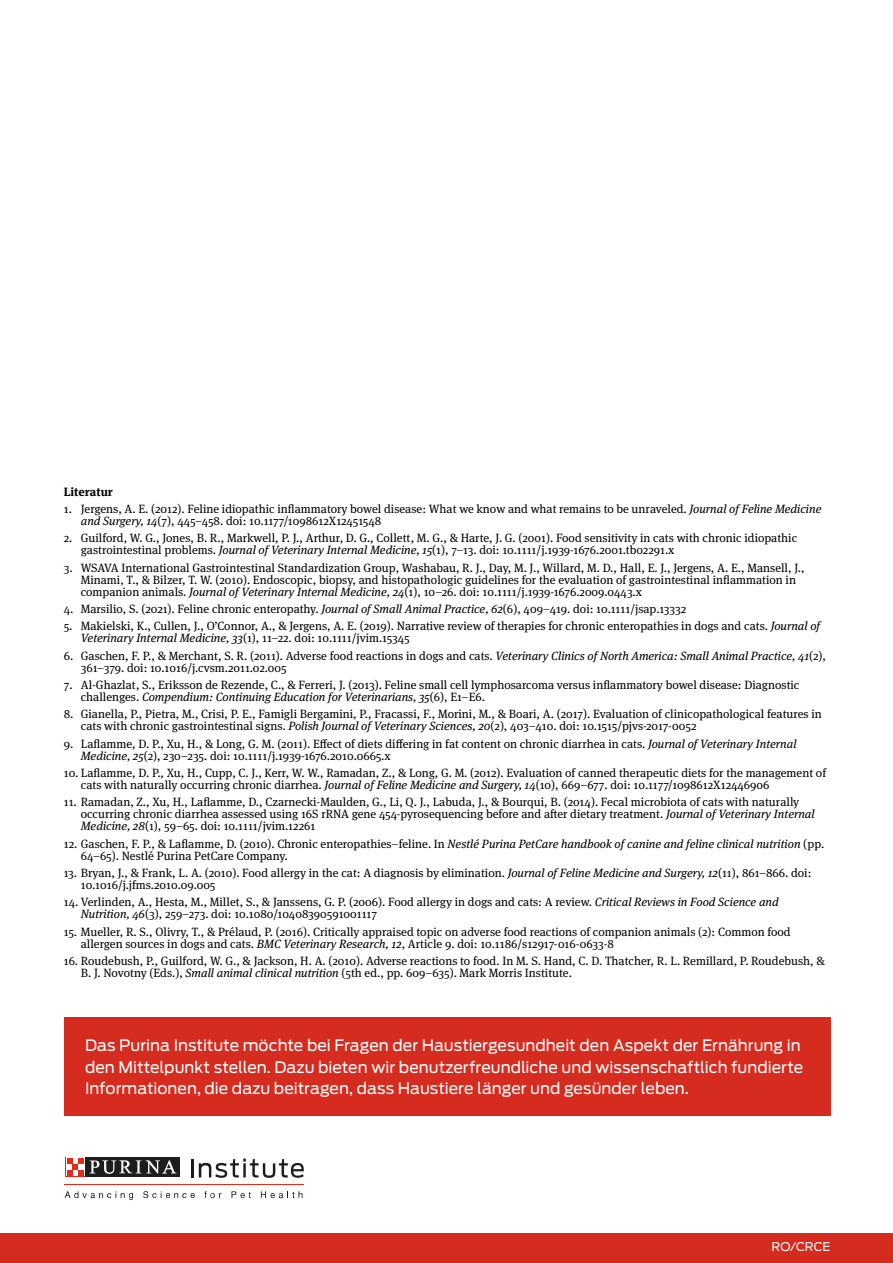
<style>
.page{position:relative;width:893px;height:1263px;background:#fff}
.page>*{position:absolute;margin:0;border:0;box-sizing:border-box;transform-origin:0 0}
.t1{font:15.75px/21.8px "Antenna";color:#fff}
.t2{font:12px/12px "Meta Serif Pro";color:#000}
.t3{font:700 12px "Meta Serif Pro";color:#000}
.t4{font:12px "Antenna";color:#fff}
.s1{font-style:italic}
</style>
<div class="page">
<div style="left:0;top:1233px;width:893px;height:30px;background:#d52b1e"></div>
<hr style="left:65px;top:1184px;width:239px;height:1px;background:#e52a1b">
<svg style="left:191px;top:1159px;width:2px;height:18px"></svg>
<svg style="left:199px;top:1158px;width:105px;height:20px"></svg>
<svg style="left:65px;top:1191px;width:68px;height:9px"></svg>
<svg style="left:143px;top:1191px;width:52px;height:7px"></svg>
<svg style="left:204px;top:1191px;width:17px;height:7px"></svg>
<svg style="left:231px;top:1191px;width:20px;height:7px"></svg>
<svg style="left:261px;top:1191px;width:42px;height:7px"></svg>
<div style="left:65px;top:1157px;width:21px;height:20px;background:#1d1d1b"></div>
<svg style="left:65px;top:1157px;width:20px;height:20px"></svg>
<div style="left:86px;top:1157px;width:94px;height:20px;background:#1d1d1b"></div>
<svg style="left:90px;top:1160px;width:86px;height:14px"></svg>
<svg style="left:66px;top:1158px;width:18px;height:18px"></svg>
<svg style="left:67px;top:1158px;width:17px;height:17px"></svg>
<div style="left:64px;top:1017px;width:766px;height:98px;background:#d62b1f"></div>
<p class="t3" style="left:64px;top:482px;width:51px">Literatur</p>
<p class="t2" style="left:81px;top:502px;width:742px;text-indent:-17px">1. Jergens, A. E. (2012). Feline idiopathic inflammatory bowel disease: What we know and what remains to be unraveled. <span class="s1">Journal of Feline Medicine and Surgery, 14</span>(7), 445–458. doi: 10.1177/1098612X12451548</p>
<p class="t2" style="left:81px;top:532px;width:718px;text-indent:-17px">2. Guilford, W. G., Jones, B. R., Markwell, P. J., Arthur, D. G., Collett, M. G., &amp; Harte, J. G. (2001). Food sensitivity in cats with chronic idiopathic gastrointestinal problems. <span class="s1">Journal of Veterinary Internal Medicine, 15</span>(1), 7–13. doi: 10.1111/j.1939-1676.2001.tb02291.x</p>
<p class="t2" style="left:81px;top:561px;width:725px;text-indent:-17px">3. WSAVA International Gastrointestinal Standardization Group, Washabau, R. J., Day, M. J., Willard, M. D., Hall, E. J., Jergens, A. E., Mansell, J.,<br>Minami, T., &amp; Bilzer, T. W. (2010). Endoscopic, biopsy, and histopathologic guidelines for the evaluation of gastrointestinal inflammation in companion animals. <span class="s1">Journal of Veterinary Internal Medicine, 24</span>(1), 10–26. doi: 10.1111/j.1939-1676.2009.0443.x</p>
<p class="t2" style="left:64px;top:602px;width:624px">4. Marsilio, S. (2021). Feline chronic enteropathy. <span class="s1">Journal of Small Animal Practice, 62</span>(6), 409–419. doi: 10.1111/jsap.13332</p>
<p class="t2" style="left:81px;top:619px;width:741px;text-indent:-17px">5. Makielski, K., Cullen, J., O’Connor, A., &amp; Jergens, A. E. (2019). Narrative review of therapies for chronic enteropathies in dogs and cats. <span class="s1">Journal of<br>Veterinary Internal Medicine, 33</span>(1), 11–22. doi: 10.1111/jvim.15345</p>
<p class="t2" style="left:81px;top:649px;width:747px;text-indent:-17px">6. Gaschen, F. P., &amp; Merchant, S. R. (2011). Adverse food reactions in dogs and cats. <span class="s1">Veterinary Clinics of North America: Small Animal Practice, 41</span>(2),<br>361–379. doi: 10.1016/j.cvsm.2011.02.005</p>
<p class="t2" style="left:81px;top:678px;width:720px;text-indent:-17px">7. Al-Ghazlat, S., Eriksson de Rezende, C., &amp; Ferreri, J. (2013). Feline small cell lymphosarcoma versus inflammatory bowel disease: Diagnostic challenges. <span class="s1">Compendium: Continuing Education for Veterinarians, 35</span>(6), E1–E6.</p>
<p class="t2" style="left:81px;top:707px;width:743px;text-indent:-17px">8. Gianella, P., Pietra, M., Crisi, P. E., Famigli Bergamini, P., Fracassi, F., Morini, M., &amp; Boari, A. (2017). Evaluation of clinicopathological features in cats with chronic gastrointestinal signs. <span class="s1">Polish Journal of Veterinary Sciences, 20</span>(2), 403–410. doi: 10.1515/pjvs-2017-0052</p>
<p class="t2" style="left:81px;top:737px;width:717px;text-indent:-17px">9. Laflamme, D. P., Xu, H., &amp; Long, G. M. (2011). Effect of diets differing in fat content on chronic diarrhea in cats. <span class="s1">Journal of Veterinary Internal<br>Medicine, 25</span>(2), 230–235. doi: 10.1111/j.1939-1676.2010.0665.x</p>
<p class="t2" style="left:81px;top:766px;width:747px;text-indent:-17px">10. Laflamme, D. P., Xu, H., Cupp, C. J., Kerr, W. W., Ramadan, Z., &amp; Long, G. M. (2012). Evaluation of canned therapeutic diets for the management of cats with naturally occurring chronic diarrhea. <span class="s1">Journal of Feline Medicine and Surgery, 14</span>(10), 669–677. doi: 10.1177/1098612X12446906</p>
<p class="t2" style="left:81px;top:795px;width:735px;text-indent:-17px">11. Ramadan, Z., Xu, H., Laflamme, D., Czarnecki-Maulden, G., Li, Q. J., Labuda, J., &amp; Bourqui, B. (2014). Fecal microbiota of cats with naturally occurring chronic diarrhea assessed using 16S rRNA gene 454-pyrosequencing before and after dietary treatment. <span class="s1">Journal of Veterinary Internal<br>Medicine, 28</span>(1), 59–65. doi: 10.1111/jvim.12261</p>
<p class="t2" style="left:81px;top:837px;width:745px;text-indent:-17px">12. Gaschen, F. P., &amp; Laflamme, D. (2010). Chronic enteropathies–feline. In <span class="s1">Nestlé Purina PetCare handbook of canine and feline clinical nutrition</span> (pp.<br>64–65). Nestlé Purina PetCare Company.</p>
<p class="t2" style="left:81px;top:866px;width:732px;text-indent:-17px">13. Bryan, J., &amp; Frank, L. A. (2010). Food allergy in the cat: A diagnosis by elimination. <span class="s1">Journal of Feline Medicine and Surgery, 12</span>(11), 861–866. doi:<br>10.1016/j.jfms.2010.09.005</p>
<p class="t2" style="left:81px;top:895px;width:699px;text-indent:-17px">14. Verlinden, A., Hesta, M., Millet, S., &amp; Janssens, G. P. (2006). Food allergy in dogs and cats: A review. <span class="s1">Critical Reviews in Food Science and<br>Nutrition, 46</span>(3), 259–273. doi: 10.1080/10408390591001117</p>
<p class="t2" style="left:81px;top:925px;width:711px;text-indent:-17px">15. Mueller, R. S., Olivry, T., &amp; Prélaud, P. (2016). Critically appraised topic on adverse food reactions of companion animals (2): Common food allergen sources in dogs and cats. <span class="s1">BMC Veterinary Research, 12</span>, Article 9. doi: 10.1186/s12917-016-0633-8</p>
<p class="t2" style="left:81px;top:954px;width:746px;text-indent:-17px">16. Roudebush, P., Guilford, W. G., &amp; Jackson, H. A. (2010). Adverse reactions to food. In M. S. Hand, C. D. Thatcher, R. L. Remillard, P. Roudebush, &amp;<br>B. J. Novotny (Eds.), <span class="s1">Small animal clinical nutrition</span> (5th ed., pp. 609–635). Mark Morris Institute.</p>
<p class="t1" style="left:85px;top:1034px;width:720px">Das Purina Institute möchte bei Fragen der Haustiergesundheit den Aspekt der Ernährung in den Mittelpunkt stellen. Dazu bieten wir benutzerfreundliche und wissenschaftlich fundierte<br>Informationen, die dazu beitragen, dass Haustiere länger und gesünder leben.</p>
<p class="t4" style="left:771px;top:1239px;width:60px">RO/CRCE</p>
</div>
